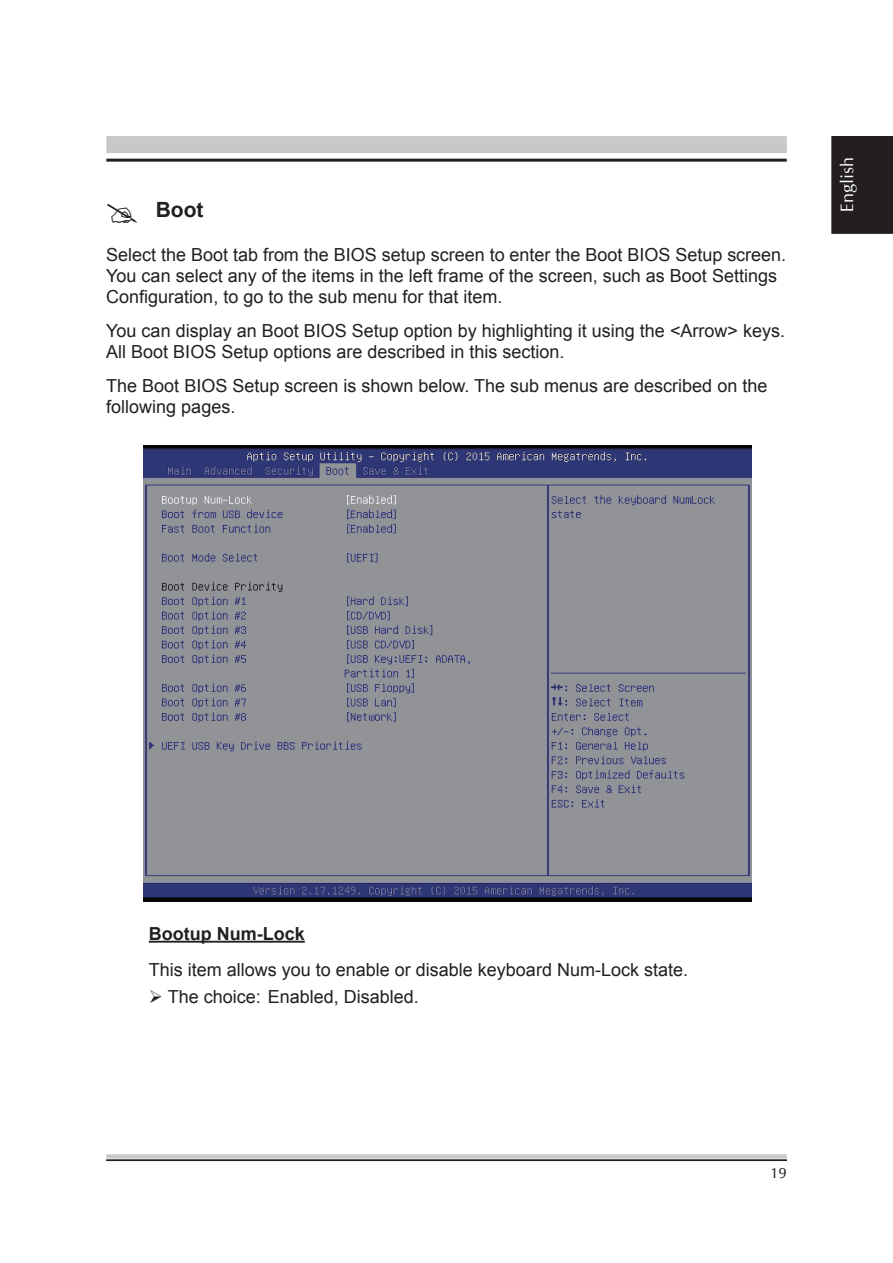
<style>
.page{position:relative;width:893px;height:1263px;background:#fff}
.page>*{position:absolute;margin:0;border:0;box-sizing:border-box;transform-origin:0 0}
.t1{font:700 21px "Arial";color:#231f20}
.t2{font:18px/21px "Arial";color:#231f20}
.t3{font:700 18px "Arial";color:#231f20}
.t4{font:18px "Cg Omega";color:#fff}
.t5{font:15px "Cg Omega";color:#231f20}
</style>
<div class="page">
<hr style="left:106px;top:159px;width:681px;height:3px;background:#231f20">
<div style="left:108px;top:138px;width:677px;height:14px;background:#c7c8ca"></div>
<div style="left:106px;top:136px;width:681px;height:17px;border:3px solid #c7c8ca"></div>
<div style="left:106px;top:1154px;width:681px;height:4px;border:2px solid #c7c8ca"></div>
<div style="left:106px;top:1159px;width:681px;height:2px;border:1px solid #231f20"></div>
<div style="left:831px;top:136px;width:62px;height:98px;background:#231f20"></div>
<hr style="left:149px;top:941px;width:156px;height:2px;background:#231f20">
<img style="left:143px;top:446px;width:608px;height:455px">
<p class="t1" style="left:156px;top:196px;width:49px">Boot</p>
<p class="t2" style="left:106px;top:245px;width:681px">Select the Boot tab from the BIOS setup screen to enter the Boot BIOS Setup screen.<br>You can select any of the items in the left frame of the screen, such as Boot Settings<br>Configuration, to go to the sub menu for that item.</p>
<p class="t2" style="left:106px;top:320px;width:680px">You can display an Boot BIOS Setup option by highlighting it using the &lt;Arrow&gt; keys.<br>All Boot BIOS Setup options are described in this section.</p>
<p class="t2" style="left:106px;top:375px;width:663px">The Boot BIOS Setup screen is shown below. The sub menus are described on the following pages.</p>
<p class="t4" style="left:837px;top:212px;width:57px;rotate:-90deg">English</p>
<p class="t3" style="left:149px;top:921px;width:157px">Bootup Num-Lock</p>
<p class="t2" style="left:149px;top:960px;width:541px">This item allows you to enable or disable keyboard Num-Lock state.</p>
<p class="t2" style="left:149px;top:986px;width:272px">➢ The choice: Enabled, Disabled.</p>
<p class="t5" style="left:770px;top:1164px;width:18px">1 9</p>
</div>
